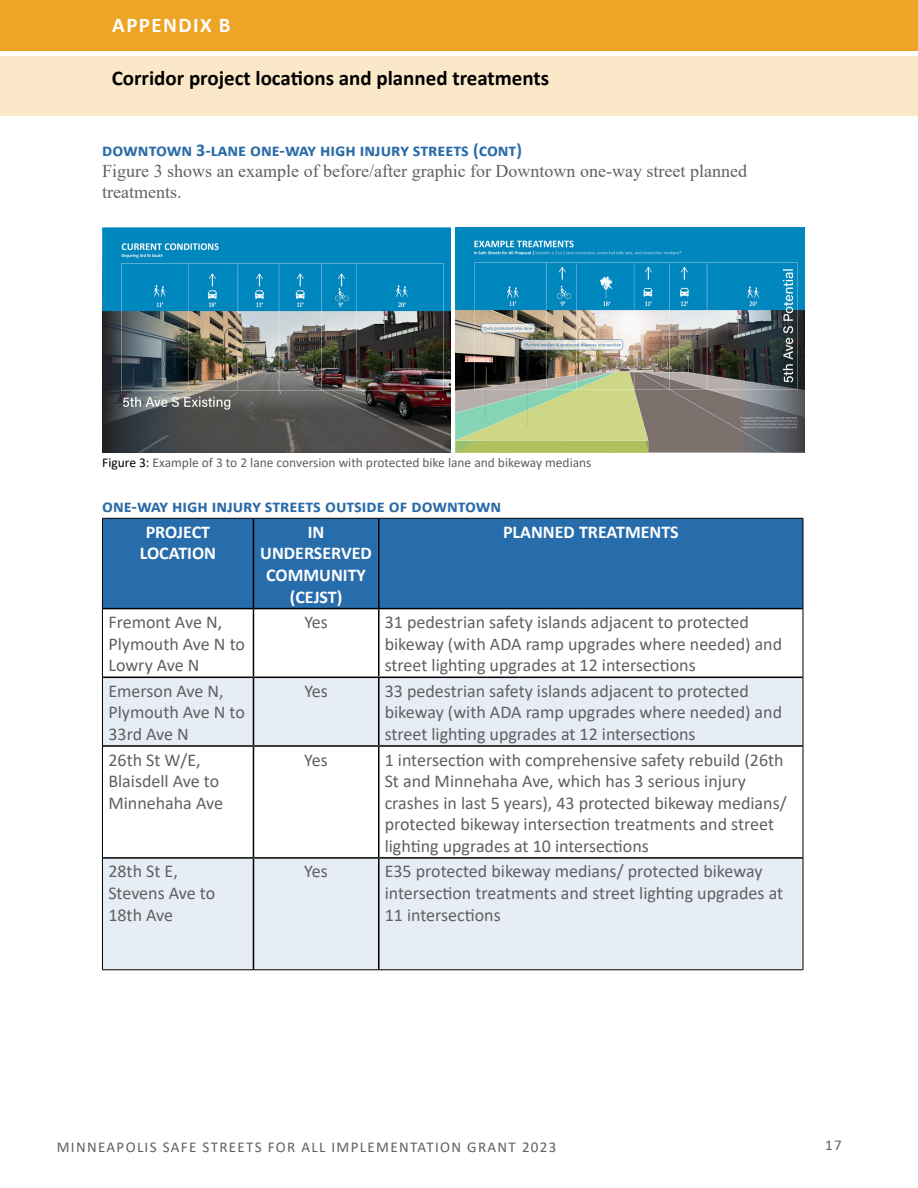
<style>
.page{position:relative;width:918px;height:1188px;background:#fff}
.page>*{position:absolute;margin:0;border:0;box-sizing:border-box;transform-origin:0 0}
.t1{font:700 21px "Calibri";color:#000}
.t2{font:700 21px "Calibri";letter-spacing:.07em;color:#fff}
.t3{font:18px/21.6px "Calibri";color:#5f6062}
.t4{font:700 18px "Calibri";color:#296ba9}
.t5{font:18px/21px "Times New Roman";color:#5f6162}
.t6{font:700 18px/21.6px "Calibri";color:#fff;text-align:center}
.t7{font:15px "Calibri";letter-spacing:.09em;color:#5f6062}
.t8{font:13.5px "Calibri";color:#5f6062}
.s1{color:#000}
</style>
<div class="page">
<div style="left:0;top:56px;width:918px;height:60px;background:#fae8c8"></div>
<div style="left:0;top:0;width:918px;height:50px;background:#eea424"></div>
<img style="left:102px;top:227px;width:349px;height:225px">
<img style="left:456px;top:227px;width:348px;height:225px">
<div style="left:103px;top:519px;width:700px;height:89px;background:#276cab"></div>
<svg style="left:103px;top:678px;width:700px;height:292px;fill:#e6edf5"></svg>
<hr style="left:102px;top:518px;width:151px;height:1px;background:#000">
<hr style="left:102px;top:518px;width:1px;height:91px;background:#000">
<hr style="left:253px;top:518px;width:126px;height:1px;background:#000">
<hr style="left:379px;top:518px;width:424px;height:1px;background:#000">
<hr style="left:803px;top:518px;width:1px;height:91px;background:#000">
<hr style="left:102px;top:609px;width:1px;height:68px;background:#000">
<hr style="left:803px;top:609px;width:1px;height:68px;background:#000">
<hr style="left:102px;top:677px;width:1px;height:69px;background:#000">
<hr style="left:803px;top:677px;width:1px;height:69px;background:#000">
<hr style="left:102px;top:746px;width:1px;height:112px;background:#000">
<hr style="left:803px;top:746px;width:1px;height:112px;background:#000">
<hr style="left:102px;top:858px;width:1px;height:112px;background:#000">
<hr style="left:803px;top:858px;width:1px;height:112px;background:#000">
<hr style="left:102px;top:970px;width:151px;height:1px;background:#000">
<hr style="left:253px;top:970px;width:126px;height:1px;background:#000">
<hr style="left:379px;top:970px;width:424px;height:1px;background:#000">
<hr style="left:253px;top:518px;width:1px;height:90px;background:#000">
<hr style="left:378px;top:518px;width:2px;height:90px;background:#000">
<hr style="left:103px;top:608px;width:150px;height:1px;background:#000">
<hr style="left:253px;top:608px;width:126px;height:1px;background:#000">
<hr style="left:253px;top:609px;width:1px;height:68px;background:#000">
<hr style="left:379px;top:608px;width:424px;height:1px;background:#000">
<hr style="left:378px;top:609px;width:2px;height:68px;background:#000">
<hr style="left:103px;top:677px;width:150px;height:1px;background:#000">
<hr style="left:253px;top:677px;width:126px;height:1px;background:#000">
<hr style="left:253px;top:678px;width:1px;height:67px;background:#000">
<hr style="left:379px;top:677px;width:424px;height:1px;background:#000">
<hr style="left:378px;top:678px;width:2px;height:67px;background:#000">
<hr style="left:103px;top:745px;width:150px;height:2px;background:#000">
<hr style="left:253px;top:745px;width:126px;height:2px;background:#000">
<hr style="left:253px;top:747px;width:1px;height:110px;background:#000">
<hr style="left:379px;top:745px;width:424px;height:2px;background:#000">
<hr style="left:378px;top:747px;width:2px;height:110px;background:#000">
<hr style="left:103px;top:857px;width:150px;height:2px;background:#000">
<hr style="left:253px;top:857px;width:126px;height:2px;background:#000">
<hr style="left:253px;top:859px;width:1px;height:111px;background:#000">
<hr style="left:379px;top:857px;width:424px;height:2px;background:#000">
<hr style="left:378px;top:859px;width:2px;height:111px;background:#000">
<p class="t2" style="left:112px;top:10px;width:120px">APPENDIX B</p>
<p class="t1" style="left:112px;top:63px;width:439px">Corridor project locations and planned treatments</p>
<p class="t4" style="left:102px;top:137px;width:421px">downtown 3-lane one-way high injury streets (cont)</p>
<p class="t5" style="left:102px;top:160px;width:646px">Figure 3 shows an example of before/after graphic for Downtown one-way street planned treatments.</p>
<p class="t8" style="left:102px;top:453px;width:491px"><span class="s1">Figure 3:</span> Example of 3 to 2 lane conversion with protected bike lane and bikeway medians</p>
<p class="t4" style="left:102px;top:493px;width:401px">one-way high injury streets outside of downtown</p>
<p class="t6" style="left:140px;top:521px;width:78px">PROJECT<br>LOCATION</p>
<p class="t6" style="left:260px;top:521px;width:113px">IN<br>UNDERSERVED<br>COMMUNITY (CEJST)</p>
<p class="t6" style="left:503px;top:521px;width:177px">PLANNED TREATMENTS</p>
<p class="t3" style="left:108px;top:611px;width:138px">Fremont Ave N,<br>Plymouth Ave N to<br>Lowry Ave N</p>
<p class="t3" style="left:304px;top:611px;width:25px">Yes</p>
<p class="t3" style="left:385px;top:611px;width:399px">31 pedestrian safety islands adjacent to protected bikeway (with ADA ramp upgrades where needed) and street lighting upgrades at 12 intersections</p>
<p class="t3" style="left:108px;top:680px;width:138px">Emerson Ave N,<br>Plymouth Ave N to<br>33rd Ave N</p>
<p class="t3" style="left:304px;top:680px;width:25px">Yes</p>
<p class="t3" style="left:385px;top:680px;width:399px">33 pedestrian safety islands adjacent to protected bikeway (with ADA ramp upgrades where needed) and street lighting upgrades at 12 intersections</p>
<p class="t3" style="left:108px;top:748px;width:116px">26th St W/E,<br>Blaisdell Ave to<br>Minnehaha Ave</p>
<p class="t3" style="left:304px;top:748px;width:25px">Yes</p>
<p class="t3" style="left:385px;top:748px;width:403px">1 intersection with comprehensive safety rebuild (26th St and Minnehaha Ave, which has 3 serious injury crashes in last 5 years), 43 protected bikeway medians/ protected bikeway intersection treatments and street lighting upgrades at 10 intersections</p>
<p class="t3" style="left:108px;top:860px;width:108px">28th St E,<br>Stevens Ave to<br>18th Ave</p>
<p class="t3" style="left:304px;top:860px;width:25px">Yes</p>
<p class="t3" style="left:385px;top:860px;width:400px">E35 protected bikeway medians/ protected bikeway intersection treatments and street lighting upgrades at<br>11 intersections</p>
<p class="t7" style="left:57px;top:1137px;width:501px">MINNEAPOLIS SAFE STREETS FOR ALL IMPLEMENTATION GRANT 2023</p>
<p class="t7" style="left:825px;top:1135px;width:18px">17</p>
</div>
